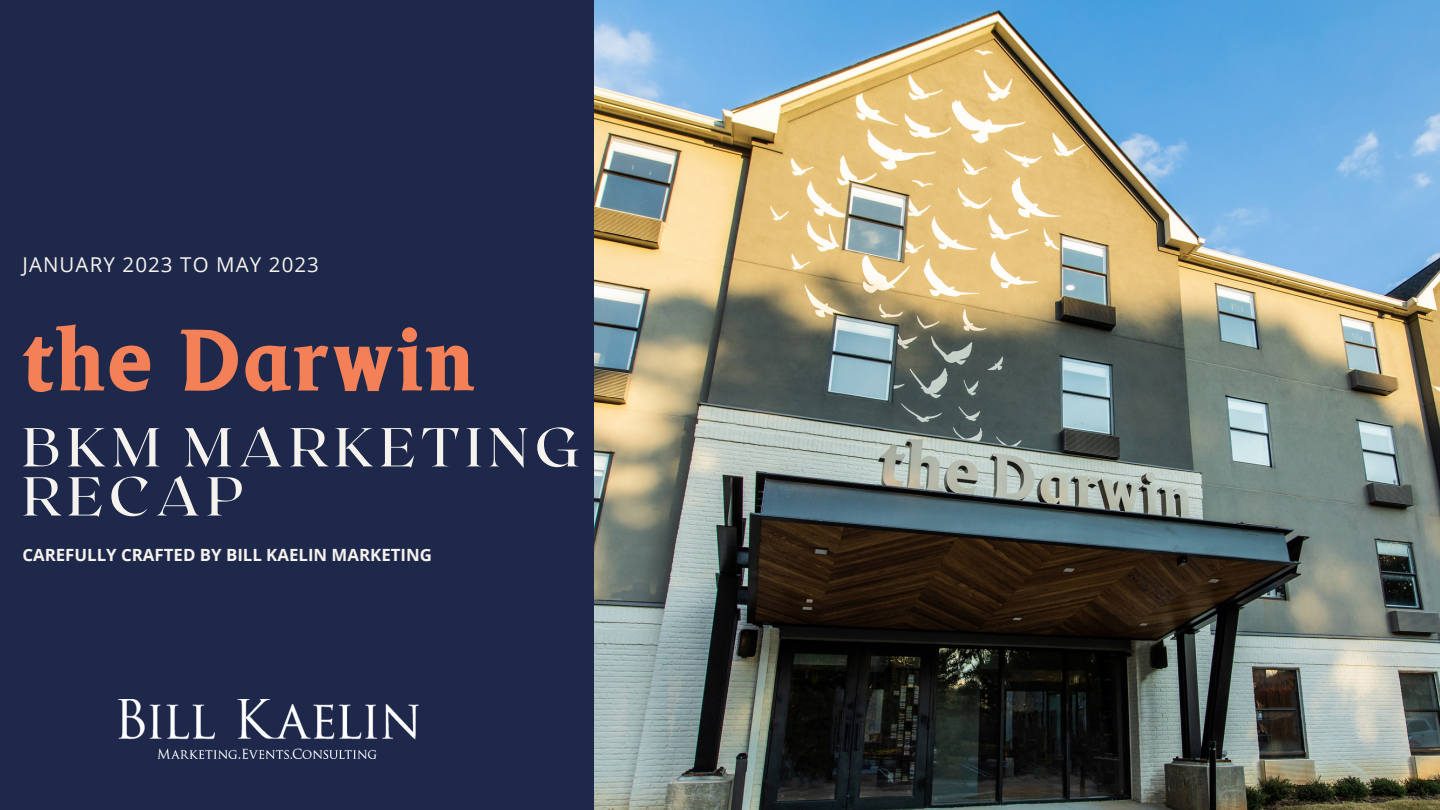
<style>
.page{position:relative;width:1440px;height:810px;background:#fff}
.page>*{position:absolute;margin:0;border:0;box-sizing:border-box;transform-origin:0 0}
.t1{font:500 54.7px/49.1px "Roxborough CF";letter-spacing:.115em;color:#f6f3ee}
.t2{font:20.5px "Open Sans";letter-spacing:.055em;color:#f6f3ee}
.t3{font:700 16.8px "Open Sans";color:#f6f3ee}
</style>
<div class="page">
<img style="left:593px;top:0;width:847px;height:810px">
<div style="left:0;top:0;width:593px;height:810px;background:#1e284b"></div>
<img style="left:119px;top:700px;width:300px;height:58px">
<svg style="left:22px;top:324px;width:452px;height:68px"></svg>
<p class="t2" style="left:22px;top:250px;width:298px">JANUARY 2023 TO MAY 2023</p>
<p class="t1" style="left:22px;top:420px;width:558px">BKM MARKETING<br>RECAP</p>
<p class="t3" style="left:22px;top:543px;width:411px">CAREFULLY CRAFTED BY BILL KAELIN MARKETING</p>
</div>
